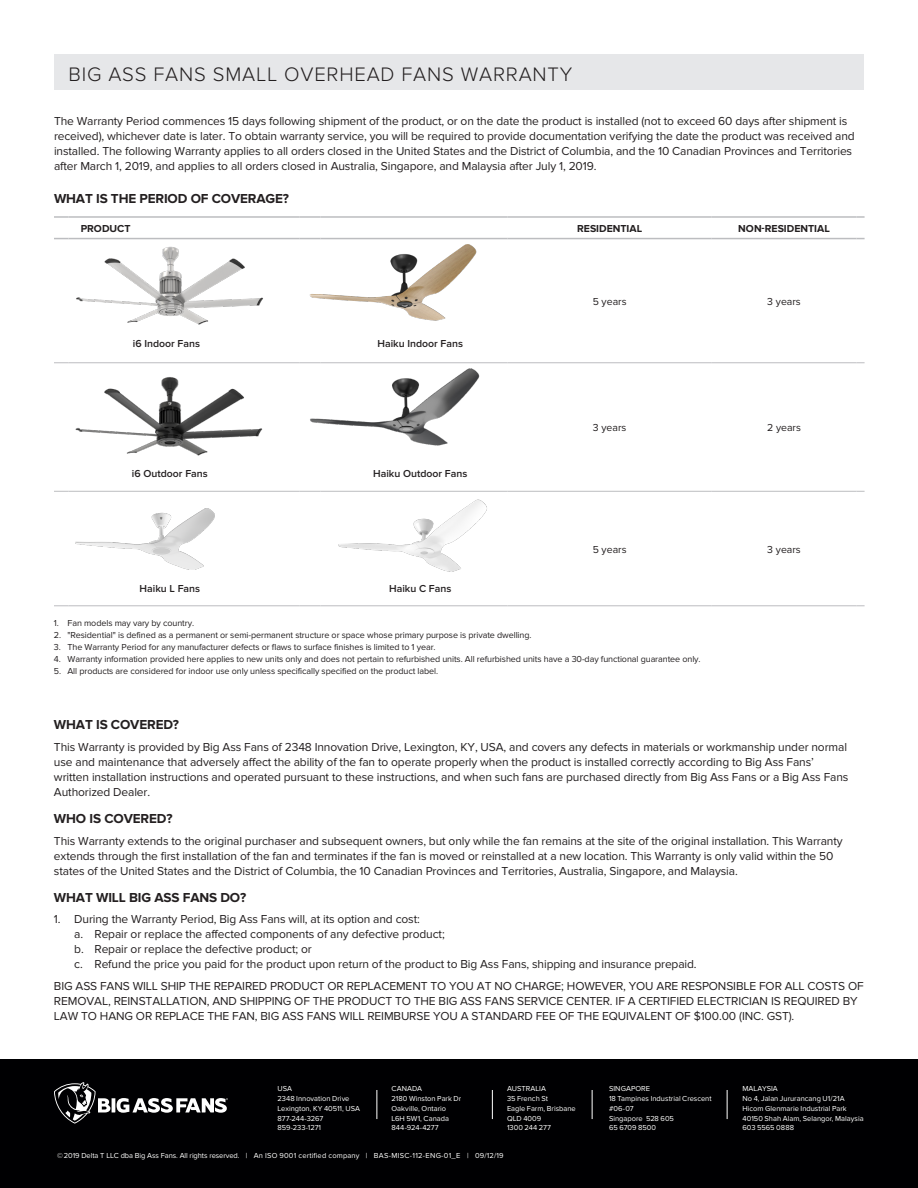
<style>
.page{position:relative;width:918px;height:1188px;background:#fff}
.page>*{position:absolute;margin:0;border:0;box-sizing:border-box;transform-origin:0 0}
.t1{font:300 20.25px "Proxima Nova";letter-spacing:.04em;color:#231f20}
.Heading_3{font:700 13.5px "Proxima Nova";letter-spacing:-.01em;color:#231f20}
.t2{font:12px/15px "Proxima Nova";letter-spacing:-.01em;color:#231f20}
.Table_Text{font:600 10.5px "Proxima Nova";color:#231f20}
.Table_Text-2{font:10.5px "Proxima Nova";color:#231f20}
.Table_Heading{font:700 10.5px "Proxima Nova";color:#231f20}
.t3{font:9px "Proxima Nova";letter-spacing:-.01em;color:#231f20}
.t4{font:7.5px/9.8px "Proxima Nova";color:#fff}
.t5{font:7.5px "Proxima Nova";letter-spacing:.02em;color:#fff}
</style>
<div class="page">
<div style="left:0;top:1060px;width:918px;height:128px;background:#000002"></div>
<div style="left:54px;top:54px;width:810px;height:36px;background:#e6e7e9"></div>
<svg style="left:54px;top:1082px;width:174px;height:42px"></svg>
<svg style="left:376px;top:1090px;width:1px;height:29px"></svg>
<svg style="left:492px;top:1090px;width:1px;height:29px"></svg>
<svg style="left:592px;top:1090px;width:1px;height:29px"></svg>
<svg style="left:727px;top:1090px;width:1px;height:29px"></svg>
<svg style="left:54px;top:216px;width:15px;height:2px"></svg>
<hr style="left:69px;top:216px;width:230px;height:2px;background:#bcbdc0">
<hr style="left:299px;top:216px;width:21px;height:2px;background:#bcbdc0">
<hr style="left:320px;top:216px;width:188px;height:2px;background:#bcbdc0">
<hr style="left:508px;top:216px;width:204px;height:2px;background:#bcbdc0">
<hr style="left:712px;top:216px;width:144px;height:2px;background:#bcbdc0">
<svg style="left:856px;top:216px;width:9px;height:2px"></svg>
<svg style="left:54px;top:238px;width:15px;height:1px"></svg>
<hr style="left:69px;top:238px;width:230px;height:1px;background:#bcbdc0">
<svg style="left:299px;top:238px;width:21px;height:1px"></svg>
<hr style="left:320px;top:238px;width:188px;height:1px;background:#bcbdc0">
<hr style="left:508px;top:238px;width:204px;height:1px;background:#bcbdc0">
<hr style="left:712px;top:238px;width:144px;height:1px;background:#bcbdc0">
<svg style="left:54px;top:362px;width:15px;height:1px"></svg>
<hr style="left:69px;top:362px;width:230px;height:1px;background:#bcbdc0">
<svg style="left:299px;top:362px;width:21px;height:1px"></svg>
<hr style="left:320px;top:362px;width:188px;height:1px;background:#bcbdc0">
<hr style="left:508px;top:362px;width:204px;height:1px;background:#bcbdc0">
<hr style="left:712px;top:362px;width:144px;height:1px;background:#bcbdc0">
<svg style="left:54px;top:491px;width:15px;height:1px"></svg>
<hr style="left:69px;top:491px;width:230px;height:1px;background:#bcbdc0">
<svg style="left:299px;top:491px;width:21px;height:1px"></svg>
<hr style="left:320px;top:491px;width:188px;height:1px;background:#bcbdc0">
<hr style="left:508px;top:491px;width:204px;height:1px;background:#bcbdc0">
<hr style="left:712px;top:491px;width:144px;height:1px;background:#bcbdc0">
<svg style="left:54px;top:605px;width:15px;height:1px"></svg>
<hr style="left:69px;top:605px;width:230px;height:1px;background:#bcbdc0">
<svg style="left:299px;top:605px;width:21px;height:1px"></svg>
<hr style="left:320px;top:605px;width:188px;height:1px;background:#bcbdc0">
<hr style="left:508px;top:605px;width:204px;height:1px;background:#bcbdc0">
<hr style="left:712px;top:605px;width:144px;height:1px;background:#bcbdc0">
<img style="left:69px;top:239px;width:416px;height:86px">
<img style="left:75px;top:377px;width:188px;height:79px">
<img style="left:299px;top:363px;width:190px;height:83px">
<img style="left:75px;top:508px;width:140px;height:61px">
<img style="left:338px;top:499px;width:149px;height:73px">
<p class="t1" style="left:69px;top:62px;width:505px">BIG ASS FANS SMALL OVERHEAD FANS WARRANTY</p>
<p class="t2" style="left:54px;top:113px;width:802px">The Warranty Period commences 15 days following shipment of the product, or on the date the product is installed (not to exceed 60 days after shipment is received), whichever date is later. To obtain warranty service, you will be required to provide documentation verifying the date the product was received and installed. The following Warranty applies to all orders closed in the United States and the District of Columbia, and the 10 Canadian Provinces and Territories after March 1, 2019, and applies to all orders closed in Australia, Singapore, and Malaysia after July 1, 2019.</p>
<p class="Heading_3" style="left:54px;top:191px;width:237px">WHAT IS THE PERIOD OF COVERAGE?</p>
<p class="Table_Heading" style="left:81px;top:222px;width:51px">PRODUCT</p>
<p class="Table_Heading" style="left:577px;top:222px;width:67px">RESIDENTIAL</p>
<p class="Table_Heading" style="left:738px;top:222px;width:93px">NON-RESIDENTIAL</p>
<p class="Table_Text" style="left:133px;top:338px;width:69px">i6 Indoor Fans</p>
<p class="Table_Text" style="left:378px;top:338px;width:87px">Haiku Indoor Fans</p>
<p class="Table_Text" style="left:132px;top:468px;width:77px">i6 Outdoor Fans</p>
<p class="Table_Text" style="left:373px;top:468px;width:96px">Haiku Outdoor Fans</p>
<p class="Table_Text-2" style="left:593px;top:295px;width:35px">5 years</p>
<p class="Table_Text-2" style="left:767px;top:295px;width:35px">3 years</p>
<p class="Table_Text-2" style="left:593px;top:422px;width:35px">3 years</p>
<p class="Table_Text-2" style="left:767px;top:422px;width:35px">2 years</p>
<p class="Table_Text-2" style="left:593px;top:543px;width:35px">5 years</p>
<p class="Table_Text-2" style="left:767px;top:543px;width:35px">3 years</p>
<p class="Table_Text" style="left:140px;top:582px;width:62px">Haiku L Fans</p>
<p class="Table_Text" style="left:389px;top:582px;width:64px">Haiku C Fans</p>
<p class="t3" style="left:54px;top:618px;width:142px">1. Fan models may vary by country.</p>
<p class="t3" style="left:54px;top:630px;width:479px">2. "Residential" is defined as a permanent or semi-permanent structure or space whose primary purpose is private dwelling.</p>
<p class="t3" style="left:54px;top:642px;width:383px">3. The Warranty Period for any manufacturer defects or flaws to surface finishes is limited to 1 year.</p>
<p class="t3" style="left:54px;top:654px;width:648px">4. Warranty information provided here applies to new units only and does not pertain to refurbished units. All refurbished units have a 30-day functional guarantee only.</p>
<p class="t3" style="left:54px;top:666px;width:386px">5. All products are considered for indoor use only unless specifically specified on the product label.</p>
<p class="Heading_3" style="left:54px;top:717px;width:127px">WHAT IS COVERED?</p>
<p class="t2" style="left:54px;top:740px;width:796px">This Warranty is provided by Big Ass Fans of 2348 Innovation Drive, Lexington, KY, USA, and covers any defects in materials or workmanship under normal use and maintenance that adversely affect the ability of the fan to operate properly when the product is installed correctly according to Big Ass Fans’ written installation instructions and operated pursuant to these instructions, and when such fans are purchased directly from Big Ass Fans or a Big Ass Fans Authorized Dealer.</p>
<p class="Heading_3" style="left:54px;top:811px;width:120px">WHO IS COVERED?</p>
<p class="t2" style="left:54px;top:833px;width:790px">This Warranty extends to the original purchaser and subsequent owners, but only while the fan remains at the site of the original installation. This Warranty extends through the first installation of the fan and terminates if the fan is moved or reinstalled at a new location. This Warranty is only valid within the 50 states of the United States and the District of Columbia, the 10 Canadian Provinces and Territories, Australia, Singapore, and Malaysia.</p>
<p class="Heading_3" style="left:54px;top:889px;width:194px">WHAT WILL BIG ASS FANS DO?</p>
<p class="t2" style="left:54px;top:912px;width:367px">1. During the Warranty Period, Big Ass Fans will, at its option and cost:</p>
<p class="t2" style="left:74px;top:927px;width:372px">a. Repair or replace the affected components of any defective product;</p>
<p class="t2" style="left:74px;top:942px;width:239px">b. Repair or replace the defective product; or</p>
<p class="t2" style="left:74px;top:957px;width:624px">c. Refund the price you paid for the product upon return of the product to Big Ass Fans, shipping and insurance prepaid.</p>
<p class="t2" style="left:54px;top:979px;width:811px">BIG ASS FANS WILL SHIP THE REPAIRED PRODUCT OR REPLACEMENT TO YOU AT NO CHARGE; HOWEVER, YOU ARE RESPONSIBLE FOR ALL COSTS OF<br>REMOVAL, REINSTALLATION, AND SHIPPING OF THE PRODUCT TO THE BIG ASS FANS SERVICE CENTER. IF A CERTIFIED ELECTRICIAN IS REQUIRED BY<br>LAW TO HANG OR REPLACE THE FAN, BIG ASS FANS WILL REIMBURSE YOU A STANDARD FEE OF THE EQUIVALENT OF $100.00 (INC. GST).</p>
<p class="t4" style="left:278px;top:1084px;width:84px">USA<br>2348 Innovation Drive<br>Lexington, KY 40511, USA<br>877-244-3267<br>859-233-1271</p>
<p class="t4" style="left:392px;top:1084px;width:71px">CANADA<br>2180 Winston Park Dr<br>Oakville, Ontario<br>L6H 5W1, Canada<br>844-924-4277</p>
<p class="t4" style="left:507px;top:1084px;width:70px">AUSTRALIA<br>35 French St<br>Eagle Farm, Brisbane<br>QLD 4009<br>1300 244 277</p>
<p class="t4" style="left:609px;top:1084px;width:104px">SINGAPORE<br>18 Tampines Industrial Crescent #06-07<br>Singapore 528 605<br>65 6709 8500</p>
<p class="t4" style="left:742px;top:1084px;width:123px">MALAYSIA<br>No 4, Jalan Jururancang U1/21A<br>Hicom Glenmarie Industrial Park<br>40150 Shah Alam, Selangor, Malaysia<br>603 5565 0888</p>
<p class="t5" style="left:57px;top:1151px;width:448px">©2019 Delta T LLC dba Big Ass Fans. All rights reserved. | An ISO 9001 certified company | BAS-MISC-112-ENG-01_E | 09/12/19</p>
</div>
